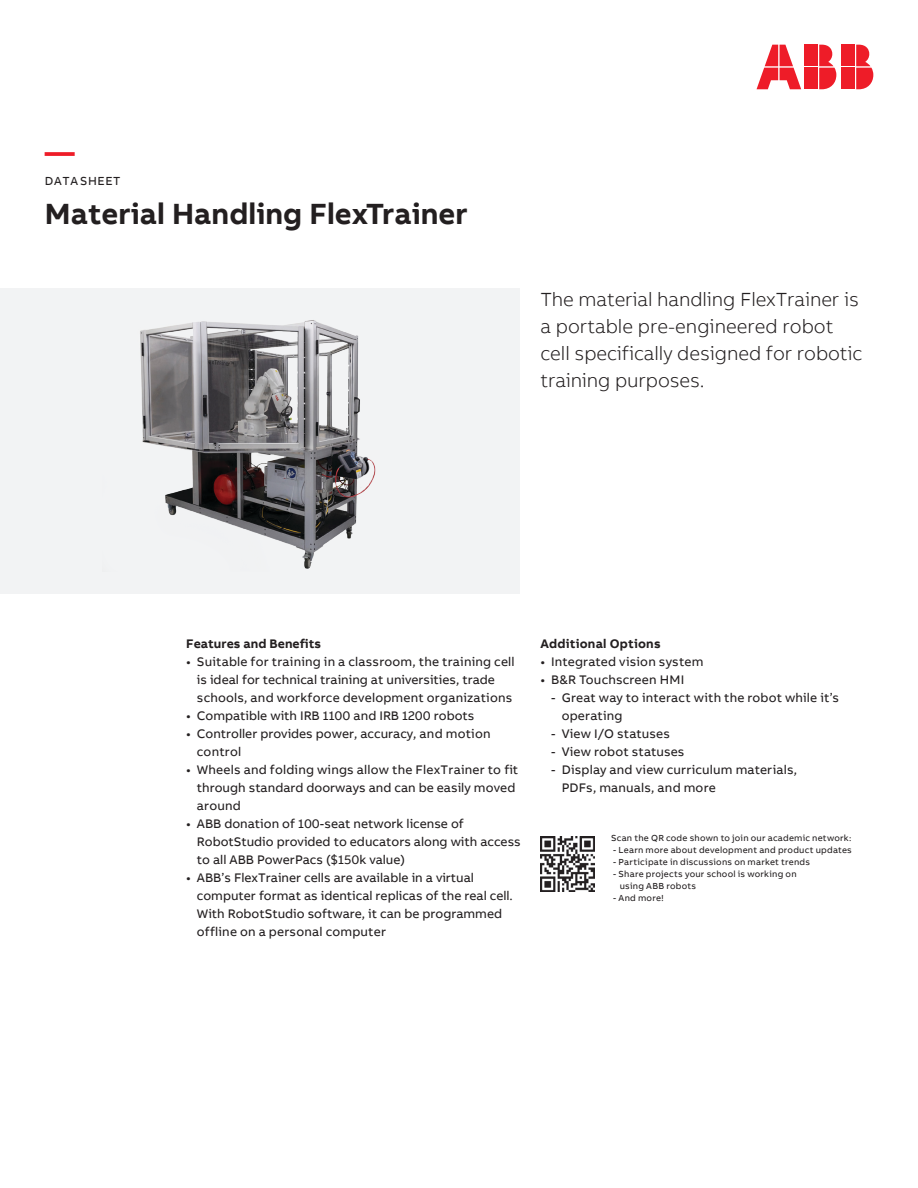
<style>
.page{position:relative;width:918px;height:1188px;background:#fff}
.page>*{position:absolute;margin:0;border:0;box-sizing:border-box;transform-origin:0 0}
.Headline_M_20pt_24pt{font:700 30px "AB Bvoice";color:#231f20}
.Headline_M_20pt_24pt-2{font:700 30px "AB Bvoice";color:#ee1c28}
.Lead_13pt_18pt{font:300 19.5px/27px "AB Bvoice";letter-spacing:-.005em;color:#231f20}
.t1{font:12.75px/18px "AB Bvoice";color:#231f20}
.Paragraph_Title_8_5p{font:700 12.75px "AB Bvoice";color:#231f20}
.Paragraph_Title_8_5p-2{font:700 12.75px "AB Bvoice";letter-spacing:.02em;color:#231f20}
.Headline_M_20pt_24pt-3{font:12px "AB Bvoice";letter-spacing:.05em;color:#231f20}
.Caption_6pt_8pt{font:9px/12px "AB Bvoice";letter-spacing:.025em;color:#231f20}
</style>
<div class="page">
<div style="left:0;top:288px;width:519px;height:306px;background:#f2f3f4"></div>
<img style="left:140px;top:320px;width:236px;height:249px">
<img style="left:541px;top:837px;width:54px;height:54px">
<div style="left:842px;top:45px;width:13px;height:21px;background:#ee1c28"></div>
<div style="left:842px;top:68px;width:13px;height:21px;background:#ee1c28"></div>
<svg style="left:856px;top:45px;width:17px;height:44px"></svg>
<svg style="left:757px;top:45px;width:44px;height:44px"></svg>
<div style="left:805px;top:45px;width:13px;height:21px;background:#ee1c28"></div>
<div style="left:805px;top:68px;width:13px;height:21px;background:#ee1c28"></div>
<svg style="left:819px;top:45px;width:17px;height:44px"></svg>
<p class="Headline_M_20pt_24pt-2" style="left:45px;top:132px;width:31px">—</p>
<p class="Headline_M_20pt_24pt-3" style="left:45px;top:173px;width:77px">DATA SHEET</p>
<p class="Headline_M_20pt_24pt" style="left:45px;top:195px;width:424px">Material Handling FlexTrainer</p>
<p class="Lead_13pt_18pt" style="left:540px;top:286px;width:323px">The material handling FlexTrainer is a portable pre-engineered robot cell specifically designed for robotic training purposes.</p>
<p class="Paragraph_Title_8_5p" style="left:186px;top:635px;width:136px">Features and Benefits</p>
<p class="t1" style="left:197px;top:652px;width:319px;text-indent:-11px">• Suitable for training in a classroom, the training cell is ideal for technical training at universities, trade schools, and workforce development organizations</p>
<p class="t1" style="left:186px;top:706px;width:290px">• Compatible with IRB 1100 and IRB 1200 robots</p>
<p class="t1" style="left:197px;top:724px;width:295px;text-indent:-11px">• Controller provides power, accuracy, and motion control</p>
<p class="t1" style="left:197px;top:760px;width:323px;text-indent:-11px">• Wheels and folding wings allow the FlexTrainer to fit through standard doorways and can be easily moved around</p>
<p class="t1" style="left:197px;top:814px;width:325px;text-indent:-11px">• ABB donation of 100-seat network license of<br>RobotStudio provided to educators along with access to all ABB PowerPacs ($150k value)</p>
<p class="t1" style="left:197px;top:868px;width:317px;text-indent:-11px">• ABB’s FlexTrainer cells are available in a virtual computer format as identical replicas of the real cell.<br>With RobotStudio software, it can be programmed offline on a personal computer</p>
<p class="Paragraph_Title_8_5p-2" style="left:540px;top:635px;width:122px">Additional Options</p>
<p class="t1" style="left:540px;top:652px;width:164px">• Integrated vision system</p>
<p class="t1" style="left:540px;top:670px;width:145px">• B&amp;R Touchscreen HMI</p>
<p class="t1" style="left:562px;top:688px;width:279px;text-indent:-11px">- Great way to interact with the robot while it’s operating</p>
<p class="t1" style="left:551px;top:724px;width:120px">- View I/O statuses</p>
<p class="t1" style="left:551px;top:742px;width:135px">- View robot statuses</p>
<p class="t1" style="left:562px;top:760px;width:237px;text-indent:-11px">- Display and view curriculum materials,<br>PDFs, manuals, and more</p>
<p class="Caption_6pt_8pt" style="left:611px;top:832px;width:242px">Scan the QR code shown to join our academic network:</p>
<p class="Caption_6pt_8pt" style="left:613px;top:844px;width:240px">- Learn more about development and product updates</p>
<p class="Caption_6pt_8pt" style="left:613px;top:856px;width:198px">- Participate in discussions on market trends</p>
<p class="Caption_6pt_8pt" style="left:620px;top:868px;width:178px;text-indent:-6px">- Share projects your school is working on using ABB robots</p>
<p class="Caption_6pt_8pt" style="left:613px;top:892px;width:52px">- And more!</p>
</div>
